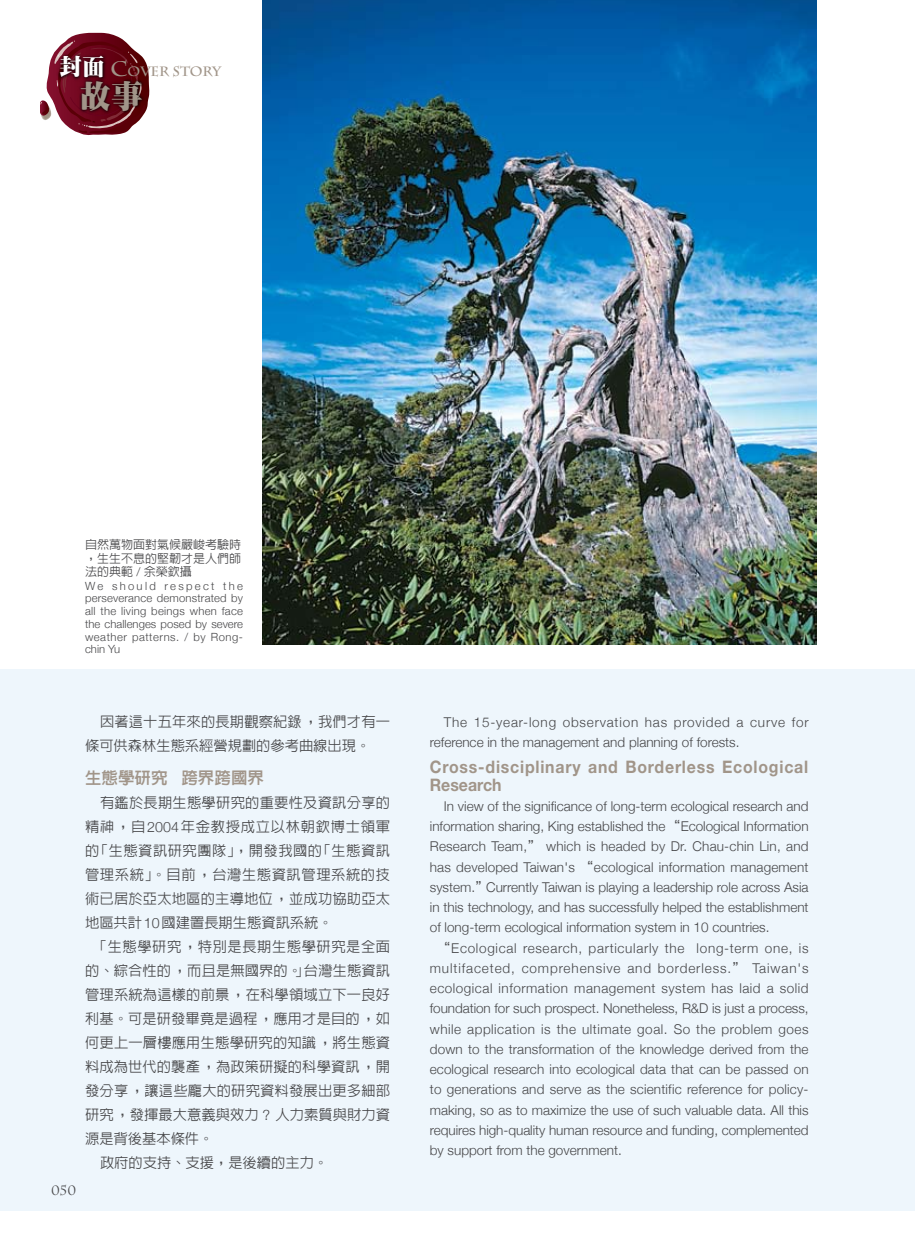
<style>
.page{position:relative;width:915px;height:1255px;background:#fff}
.page>*{position:absolute;margin:0;border:0;box-sizing:border-box;transform-origin:0 0}
.t1{font:900 31.5px "Inn Ming";color:#a19589}
.t2{font:700 17.25px/17.7px "Helvetica Neue";letter-spacing:.05em;color:#a19589;scale:.92 1}
.t3{font:16.5px "Lin Gothic Extra";color:#a19589}
.t4{font:500 14.25px/24px "Lin Gothic";letter-spacing:.015em;color:#464648}
.t5{font:500 14.25px "Lin Gothic";letter-spacing:.04em;color:#464648}
.t6{font:500 14.25px "Lin Gothic";letter-spacing:.05em;color:#464648}
.t7{font:500 14.25px "Lin Gothic";letter-spacing:.035em;color:#464648}
.t8{font:300 13.5px/20.2px "Helvetica Neue";color:#464648}
.t9{font:300 13.5px "Helvetica Neue";letter-spacing:.04em;color:#464648}
.t10{font:300 13.5px "Helvetica Neue";letter-spacing:.05em;color:#464648}
.t11{font:300 13.5px "Helvetica Neue";letter-spacing:.065em;color:#464648}
.t12{font:700 13.5px "Charlemagne Std";color:#a19589}
.t13{font:13.5px "Charlemagne Std";color:#464648}
.t14{font:500 12px/13.8px "Lin Gothic";color:#464648;text-align:justify}
.t15{font:300 11.25px/12.8px "Helvetica Neue";letter-spacing:.005em;color:#464648;text-align:justify}
.s1{font-family:"Inn Ming";font-weight:900;font-size:22.5px;color:#fff}
.s2{font-size:21px}
.s3{font-family:"Helvetica Neue";font-weight:300}
.s4{font-family:"Lin Gothic";font-weight:500}
</style>
<div class="page">
<div style="left:0;top:669px;width:914px;height:541px;background:#eef6fc"></div>
<img style="left:262px;top:0;width:553px;height:644px">
<svg style="left:40px;top:33px;width:110px;height:102px"></svg>
<svg style="left:57px;top:52px;width:50px;height:29px"></svg>
<svg style="left:77px;top:78px;width:68px;height:37px;background:#3e040d"></svg>
<p class="t12" style="left:60px;top:63px;width:163px"><span class="s1">封面</span> <span class="s2">C</span>OVER STORY</p>
<h1 class="t1" style="left:79px;top:81px;width:64px">故事</h1>
<p class="t14" style="left:85px;top:537px;width:157px">自然萬物面對氣候嚴峻考驗時，生生不息的堅韌才是人們師法的典範 <span class="s3">/</span> 余榮欽攝</p>
<p class="t15" style="left:85px;top:579px;width:159px">We should respect the perseverance demonstrated by all the living beings when face the challenges posed by severe weather patterns. / by Rong&shy;chin Yu</p>
<p class="t13" style="left:51px;top:1182px;width:27px">050</p>
<p class="t4" style="left:85px;top:709px;width:306px;text-indent:15px">因著這十五年來的長期觀察紀錄，我們才有一條可供森林生態系經營規劃的參考曲線出現。</p>
<p class="t3" style="left:85px;top:769px;width:180px">生態學研究 跨界跨國界</p>
<p class="t4" style="left:100px;top:790px;width:291px">有鑑於長期生態學研究的重要性及資訊分享的</p>
<p class="t6" style="left:85px;top:819px;width:306px">精神，自<span class="s3">2004</span>年金教授成立以林朝欽博士領軍</p>
<p class="t7" style="left:85px;top:843px;width:306px">的「生態資訊研究團隊」，開發我國的「生態資訊</p>
<p class="t5" style="left:85px;top:867px;width:306px">管理系統」。目前，台灣生態資訊管理系統的技</p>
<p class="t4" style="left:85px;top:886px;width:306px">術已居於亞太地區的主導地位，並成功協助亞太</p>
<p class="t4" style="left:85px;top:910px;width:249px">地區共計<span class="s3">10</span>國建置長期生態資訊系統。</p>
<p class="t5" style="left:93px;top:939px;width:298px">「生態學研究，特別是長期生態學研究是全面</p>
<p class="t4" style="left:85px;top:958px;width:306px">的、綜合性的，而且是無國界的。」台灣生態資訊</p>
<p class="t4" style="left:85px;top:982px;width:306px">管理系統為這樣的前景，在科學領域立下一良好</p>
<p class="t4" style="left:85px;top:1006px;width:306px">利基。可是研發畢竟是過程，應用才是目的，如</p>
<p class="t4" style="left:85px;top:1030px;width:306px">何更上一層樓應用生態學研究的知識，將生態資</p>
<p class="t4" style="left:85px;top:1054px;width:306px">料成為世代的襲產，為政策研擬的科學資訊，開</p>
<p class="t4" style="left:85px;top:1078px;width:306px">發分享，讓這些龐大的研究資料發展出更多細部</p>
<p class="t4" style="left:85px;top:1102px;width:306px">研究，發揮最大意義與效力 <span class="s3">?</span> 人力素質與財力資</p>
<p class="t4" style="left:85px;top:1126px;width:130px">源是背後基本條件。</p>
<p class="t4" style="left:100px;top:1150px;width:230px">政府的支持、支援，是後續的主力。</p>
<p class="t8" style="left:429px;top:711px;width:380px;text-indent:14px">The 15-year-long observation has provided a curve for reference in the management and planning of forests.</p>
<p class="t2" style="left:429px;top:757px;width:413px">Cross-disciplinary and Borderless Ecological<br>Research</p>
<p class="t8" style="left:443px;top:795px;width:366px">In view of the significance of long-term ecological research and</p>
<p class="t8" style="left:429px;top:815px;width:380px">information sharing, King established the<span class="s4">“</span>Ecological Information</p>
<p class="t8" style="left:429px;top:836px;width:380px">Research Team,<span class="s4">”</span> which is headed by Dr. Chau-chin Lin, and</p>
<p class="t8" style="left:429px;top:856px;width:380px">has developed Taiwan's <span class="s4">“</span>ecological information management</p>
<p class="t8" style="left:429px;top:876px;width:380px">system.<span class="s4">”</span>Currently Taiwan is playing a leadership role across Asia</p>
<p class="t8" style="left:429px;top:896px;width:380px">in this technology, and has successfully helped the establishment</p>
<p class="t8" style="left:429px;top:917px;width:341px">of long-term ecological information system in 10 countries.</p>
<p class="t10" style="left:437px;top:939px;width:373px"><span class="s4">“</span>Ecological research, particularly the long-term one, is</p>
<p class="t11" style="left:429px;top:959px;width:380px">multifaceted, comprehensive and borderless.<span class="s4">”</span> Taiwan's</p>
<p class="t9" style="left:429px;top:980px;width:380px">ecological information management system has laid a solid</p>
<p class="t8" style="left:429px;top:998px;width:380px">foundation for such prospect. Nonetheless, R&amp;D is just a process,</p>
<p class="t9" style="left:429px;top:1020px;width:380px">while application is the ultimate goal. So the problem goes</p>
<p class="t8" style="left:429px;top:1038px;width:380px">down to the transformation of the knowledge derived from the</p>
<p class="t8" style="left:429px;top:1058px;width:380px">ecological research into ecological data that can be passed on</p>
<p class="t8" style="left:429px;top:1079px;width:380px">to generations and serve as the scientific reference for policy-</p>
<p class="t8" style="left:429px;top:1099px;width:380px">making, so as to maximize the use of such valuable data. All this</p>
<p class="t8" style="left:429px;top:1119px;width:380px">requires high-quality human resource and funding, complemented</p>
<p class="t8" style="left:429px;top:1139px;width:193px">by support from the government.</p>
</div>
